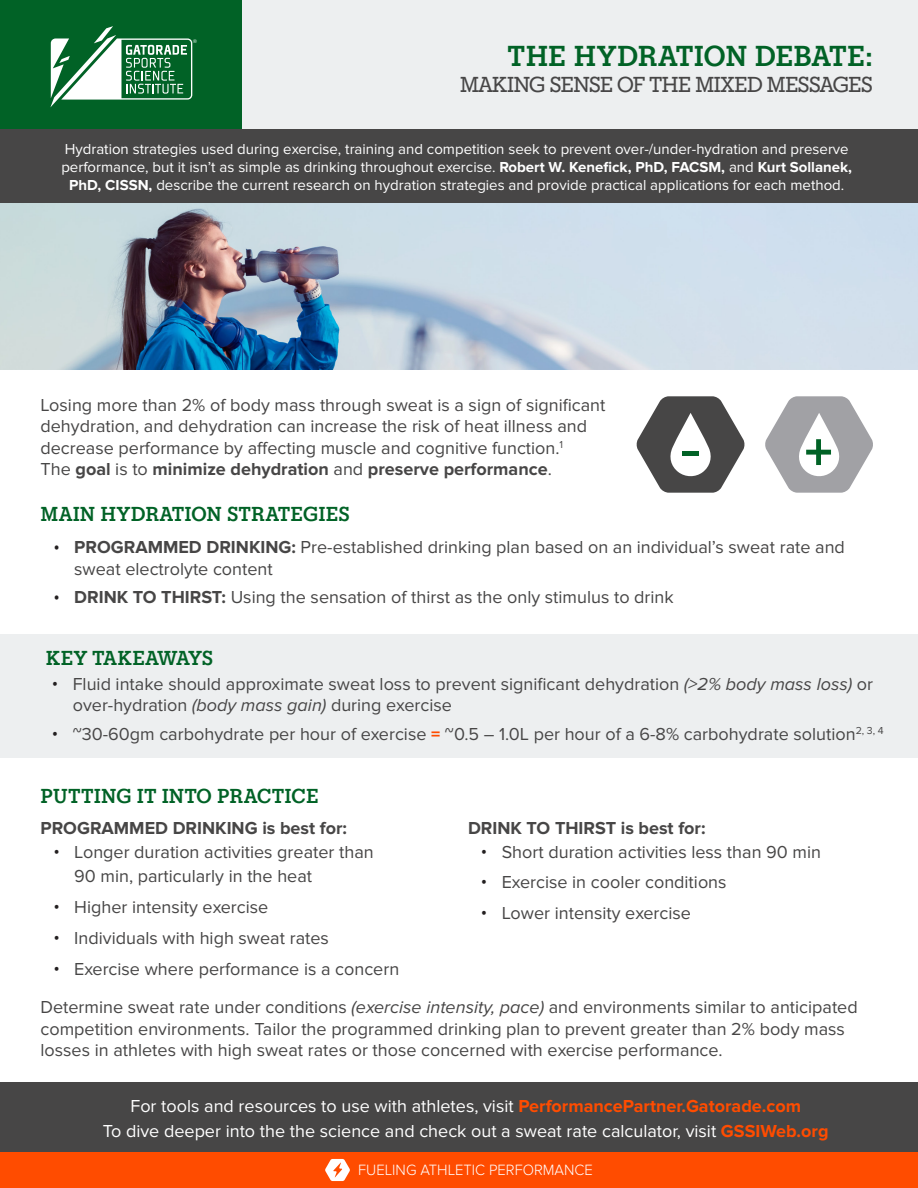
<style>
.page{position:relative;width:918px;height:1188px;background:#fff}
.page>*{position:absolute;margin:0;border:0;box-sizing:border-box;transform-origin:0 0}
.Body{font:700 57px "Gatorade";color:#016226}
.Headline{font:700 30px "Gatorade";color:#016226}
.Headline-2{font:500 22.5px "Gatorade";letter-spacing:-.045em;color:#474646}
.Body-2{font:700 21px "Gatorade";letter-spacing:.015em;color:#016226}
.Body-3{font:18px/21.6px "Proxima Nova";color:#474646}
.Body-4{font:18px "Proxima Nova";color:#fff}
.Body-5{font:700 18px "Proxima Nova";color:#474646}
.t1{font:300 15.45px "Proxima Nova";color:#fff;scale:.96 1}
.Headline-3{font:15px/18px "Proxima Nova";color:#fff;text-align:center}
.t2{font:5.1px "Helvetica";color:#fff}
.s1{font-weight:700}
.s2{font-family:"Helvetica CY Bold";color:#231f20}
.s3{font-family:"Helvetica CY Plain";color:#231f20}
.s4{font-style:italic}
.s5{font-family:"Proxima Nova Extrabld";color:#ff4c00}
.s6{font-weight:700;color:#ff4c00}
</style>
<div class="page">
<div style="left:0;top:1082px;width:918px;height:70px;background:#474646"></div>
<div style="left:0;top:634px;width:918px;height:123px;background:#edeff0"></div>
<img style="left:0;top:203px;width:918px;height:166px">
<div style="left:0;top:1152px;width:918px;height:36px;background:#ff4c00"></div>
<svg style="left:325px;top:1159px;width:25px;height:22px"></svg>
<svg style="left:636px;top:396px;width:109px;height:97px"></svg>
<svg style="left:765px;top:396px;width:108px;height:97px"></svg>
<div style="left:0;top:129px;width:918px;height:74px;background:#474646"></div>
<div style="left:0;top:0;width:918px;height:129px;background:#edeff0"></div>
<div style="left:0;top:0;width:242px;height:129px;background:#016226"></div>
<svg style="left:50px;top:26px;width:142px;height:81px"></svg>
<p class="t2" style="left:193px;top:37px;width:5px">®</p>
<p class="Headline" style="left:508px;top:39px;width:367px">THE HYDRATION DEBATE:</p>
<p class="Headline-2" style="left:460px;top:72px;width:415px">MAKING SENSE OF THE MIXED MESSAGES</p>
<p class="Headline-3" style="left:61px;top:140px;width:792px">Hydration strategies used during exercise, training and competition seek to prevent over-/under-hydration and preserve performance, but it isn’t as simple as drinking throughout exercise. <span class="s1">Robert W. Kenefick, PhD, FACSM,</span> and <span class="s1">Kurt Sollanek,<br>PhD, CISSN,</span> describe the current research on hydration strategies and provide practical applications for each method.</p>
<p class="Body-3" style="left:40px;top:394px;width:567px">Losing more than 2% of body mass through sweat is a sign of significant dehydration, and dehydration can increase the risk of heat illness and decrease performance by affecting muscle and cognitive function.<sup>1<br></sup>The <span class="s1">goal</span> is to <span class="s1">minimize dehydration</span> and <span class="s1">preserve performance</span>.</p>
<p class="Body" style="left:679px;top:420px;width:24px">-</p>
<p class="Body" style="left:804px;top:419px;width:31px">+</p>
<p class="Body-2" style="left:40px;top:503px;width:311px">MAIN HYDRATION STRATEGIES</p>
<p class="Body-3" style="left:74px;top:536px;width:772px;text-indent:-20px"><span class="s2">•</span> <span class="s1">PROGRAMMED DRINKING:</span> Pre-established drinking plan based on an individual’s sweat rate and sweat electrolyte content</p>
<p class="Body-3" style="left:54px;top:586px;width:621px"><span class="s2">•</span> <span class="s1">DRINK TO THIRST:</span> Using the sensation of thirst as the only stimulus to drink</p>
<p class="Body-2" style="left:46px;top:646px;width:169px">KEY TAKEAWAYS</p>
<p class="Body-3" style="left:73px;top:673px;width:802px;text-indent:-20px"><span class="s3">•</span> Fluid intake should approximate sweat loss to prevent significant dehydration <span class="s4">(&gt;2% body mass loss)</span> or over-hydration <span class="s4">(body mass gain)</span> during exercise</p>
<p class="Body-3" style="left:52px;top:723px;width:833px"><span class="s3">•</span> ~30-60gm carbohydrate per hour of exercise <span class="s5">=</span> ~0.5 – 1.0L per hour of a 6-8% carbohydrate solution<sup>2,</sup> <sup>3,</sup> <sup>4</sup></p>
<p class="Body-2" style="left:40px;top:784px;width:280px">PUTTING IT INTO PRACTICE</p>
<p class="Body-5" style="left:40px;top:818px;width:308px">PROGRAMMED DRINKING is best for:</p>
<p class="Body-3" style="left:74px;top:841px;width:301px;line-height:24px;text-indent:-20px"><span class="s3">•</span> Longer duration activities greater than<br>90 min, particularly in the heat</p>
<p class="Body-3" style="left:54px;top:897px;width:216px"><span class="s3">•</span> Higher intensity exercise</p>
<p class="Body-3" style="left:54px;top:927px;width:276px"><span class="s3">•</span> Individuals with high sweat rates</p>
<p class="Body-3" style="left:54px;top:958px;width:347px"><span class="s3">•</span> Exercise where performance is a concern</p>
<p class="Body-5" style="left:468px;top:817px;width:239px">DRINK TO THIRST is best for:</p>
<p class="Body-3" style="left:482px;top:841px;width:341px"><span class="s3">•</span> Short duration activities less than 90 min</p>
<p class="Body-3" style="left:482px;top:872px;width:247px"><span class="s3">•</span> Exercise in cooler conditions</p>
<p class="Body-3" style="left:482px;top:903px;width:211px"><span class="s3">•</span> Lower intensity exercise</p>
<p class="Body-3" style="left:40px;top:997px;width:819px">Determine sweat rate under conditions <span class="s4">(exercise intensity, pace)</span> and environments similar to anticipated competition environments. Tailor the programmed drinking plan to prevent greater than 2% body mass losses in athletes with high sweat rates or those concerned with exercise performance.</p>
<p class="Body-4" style="left:130px;top:1096px;width:672px">For tools and resources to use with athletes, visit <span class="s6">PerformancePartner.Gatorade.com</span></p>
<p class="Body-4" style="left:103px;top:1120px;width:727px">To dive deeper into the the science and check out a sweat rate calculator, visit <span class="s6">GSSIWeb.org</span></p>
<p class="t1" style="left:358px;top:1161px;width:246px">FUELING ATHLETIC PERFORMANCE</p>
</div>
